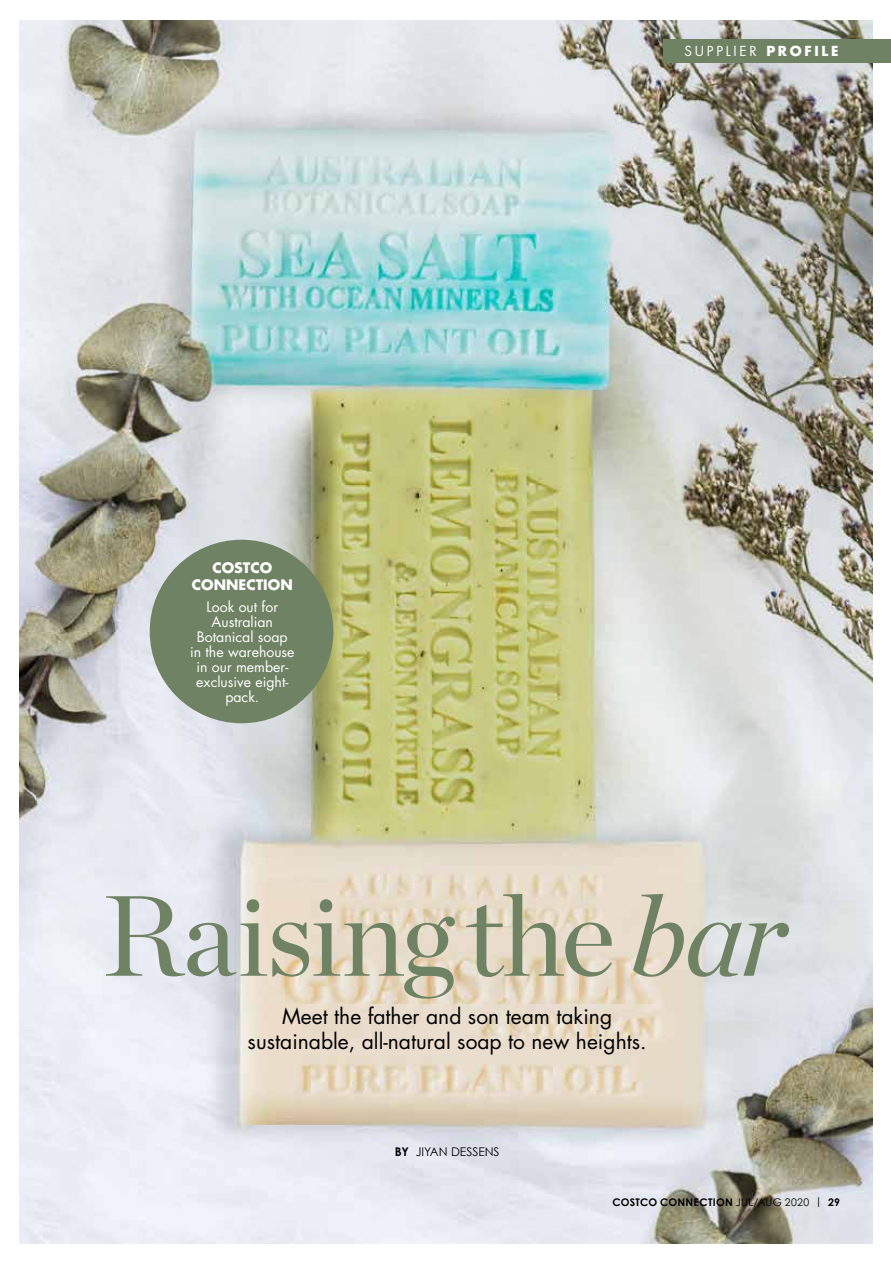
<style>
.page{position:relative;width:891px;height:1263px;background:#fff}
.page>*{position:absolute;margin:0;border:0;box-sizing:border-box;transform-origin:0 0}
.t1{font:114px "Chronicle Display";letter-spacing:-.005em;color:#6f8263}
.t2{font:21px/25.2px "Futura Std";color:#000;text-align:center}
.t3{font:14.1px/15px "Futura Std";color:#fff;text-align:center}
.t4{font:700 14.1px/17px "Futura Std";color:#fff;text-align:center}
.t5{font:13.5px "Futura Std";letter-spacing:.2em;color:#fff}
.t6{font:12px "Century Gothic";color:#000}
.t7{font:700 10.5px "Century Gothic";letter-spacing:.025em;color:#000}
.s1{font-weight:700}
.s2{font-style:italic}
.s3{font-weight:400}
</style>
<div class="page">
<img style="left:20px;top:20px;width:852px;height:1224px">
<div style="left:150px;top:540px;width:183px;height:183px;background:#6f8263;border-radius:50%"></div>
<div style="left:663px;top:39px;width:227px;height:24px;background:#6f8263"></div>
<p class="t4" style="left:192px;top:559px;width:102px">COSTCO<br>CONNECTION</p>
<p class="t3" style="left:190px;top:599px;width:106px">Look out for<br>Australian<br>Botanical soap in the warehouse in our member&shy;exclusive eight&shy;pack.</p>
<p class="t5" style="left:684px;top:43px;width:155px">SUPPLIER <span class="s1">PROFILE</span></p>
<h1 class="t1" style="left:102px;top:848px;width:686px">Raising the <span class="s2">bar</span></h1>
<h2 class="t2" style="left:247px;top:1004px;width:400px">Meet the father and son team taking sustainable, all-natural soap to new heights.</h2>
<p class="t6" style="left:394px;top:1144px;width:106px"><span class="s1">BY</span> JIYAN DESSENS</p>
<p class="t7" style="left:612px;top:1195px;width:229px">COSTCO CONNECTION <span class="s3">JUL/AUG 2020 |</span> 29</p>
</div>
